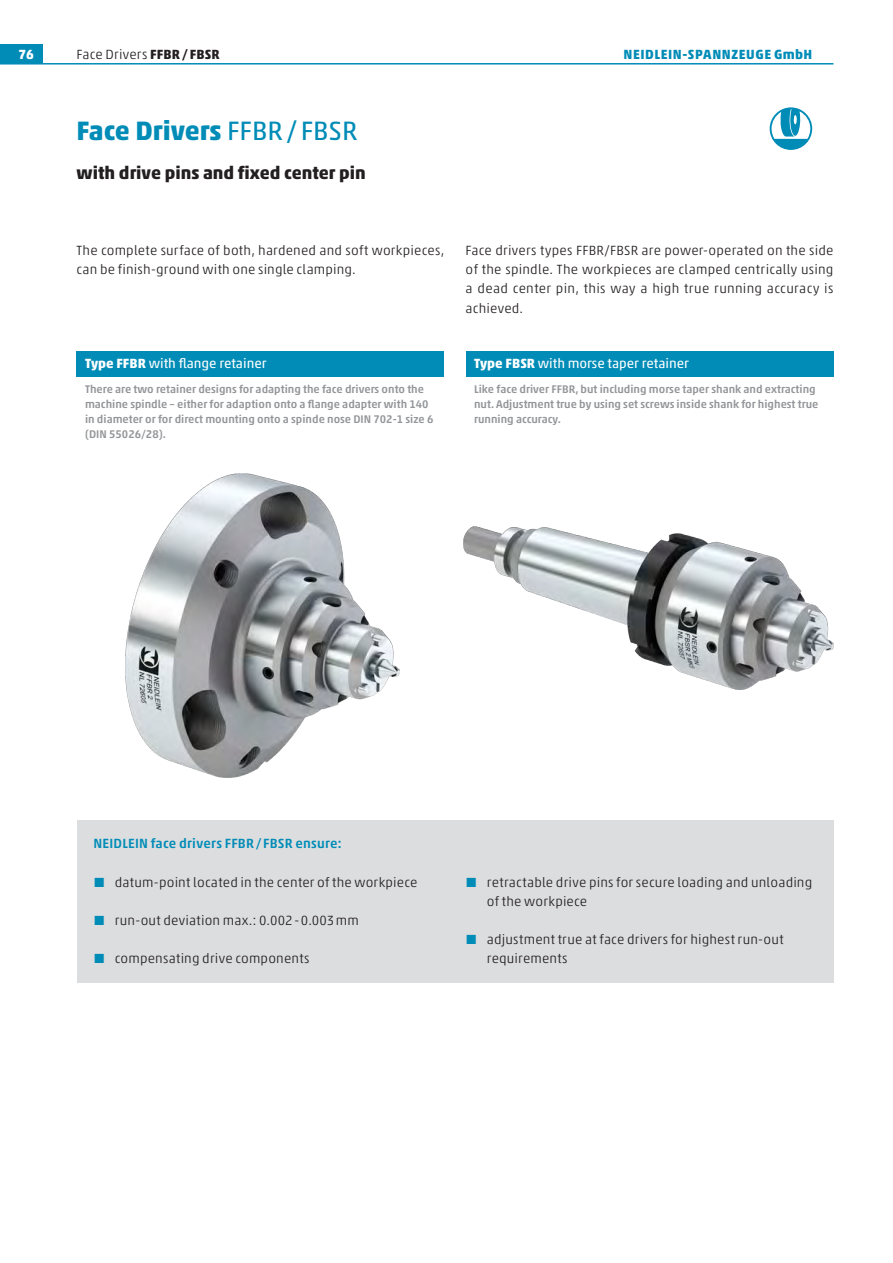
<style>
.page{position:relative;width:893px;height:1263px;background:#fff}
.page>*{position:absolute;margin:0;border:0;box-sizing:border-box;transform-origin:0 0}
._1_Headline_18pt_ENG{font:700 27px "Akko Std";color:#008cb7}
.Subhead_12pt{font:700 18px "Akko Std";color:#231f20}
.Fließtext_9pt_ENGLIS{font:300 13.5px/19.2px "Akko Std";letter-spacing:.015em;color:#231f20}
.Balken_9pt_weiß{font:13.5px "Akko Std";color:#fff}
.Kasten_Headline_9pt{font:500 13.5px "Akko Std";letter-spacing:.015em;color:#008cb7}
.t1{font:700 13.5px "Akko Std";letter-spacing:.04em;color:#008cb7}
.Unterrubrik_9pt{font:300 13.5px "Akko Std";letter-spacing:.015em;color:#231f20}
.t2{font:700 13.5px "Akko Std";color:#fff}
.Bildcopy_7_5pt_grau{font:500 11.25px/15px "Akko Std";color:#939598}
.s1{font-weight:700}
.s2{font-weight:400}
.s3{font-family:"The Sans LP3 Lig";font-weight:400;color:#008cb7}
</style>
<div class="page">
<div style="left:0;top:45px;width:43px;height:19px;background:#008cb7"></div>
<hr style="left:0;top:63px;width:833px;height:2px;background:#008cb7">
<div style="left:77px;top:351px;width:367px;height:25px;background:#008cb7"></div>
<div style="left:466px;top:351px;width:367px;height:25px;background:#008cb7"></div>
<svg style="left:770px;top:107px;width:42px;height:43px"></svg>
<img style="left:463px;top:526px;width:370px;height:163px">
<img style="left:125px;top:474px;width:275px;height:304px">
<div style="left:77px;top:820px;width:756px;height:162px;background:#dcdddf"></div>
<p class="t2" style="left:18px;top:46px;width:17px">76</p>
<p class="Unterrubrik_9pt" style="left:77px;top:46px;width:145px">Face Drivers <span class="s1">FFBR/ FBSR</span></p>
<p class="t1" style="left:623px;top:46px;width:190px">NEIDLEIN-SPANNZEUGE GmbH</p>
<p class="_1_Headline_18pt_ENG" style="left:77px;top:114px;width:283px">Face Drivers <span class="s2">FFBR/ FBSR</span></p>
<p class="Subhead_12pt" style="left:77px;top:161px;width:291px">with drive pins and fixed center pin</p>
<p class="Fließtext_9pt_ENGLIS" style="left:77px;top:241px;width:369px">The complete surface of both, hardened and soft workpieces, can be finish-ground with one single clamping.</p>
<p class="Fließtext_9pt_ENGLIS" style="left:466px;top:241px;width:369px;text-align:justify">Face drivers types FFBR/FBSR are power-operated on the side of the spindle. The workpieces are clamped centrically using a dead center pin, this way a high true running accuracy is achieved.</p>
<p class="Balken_9pt_weiß" style="left:85px;top:355px;width:183px"><span class="s1">Type FFBR</span> with flange retainer</p>
<p class="Balken_9pt_weiß" style="left:474px;top:355px;width:216px"><span class="s1">Type FBSR</span> with morse taper retainer</p>
<p class="Bildcopy_7_5pt_grau" style="left:474px;top:382px;width:346px">Like face driver FFBR, but including morse taper shank and extracting nut. Adjustment true by using set screws inside shank for highest true running accuracy.</p>
<p class="Bildcopy_7_5pt_grau" style="left:85px;top:382px;width:350px">There are two retainer designs for adapting the face drivers onto the machine spindle – either for adaption onto a flange adapter with 140 in diameter or for direct mounting onto a spinde nose DIN 702-1 size 6 (DIN 55026/28).</p>
<p class="Kasten_Headline_9pt" style="left:94px;top:835px;width:250px">NEIDLEIN face drivers FFBR/ FBSR ensure:</p>
<p class="Fließtext_9pt_ENGLIS" style="left:94px;top:872px;width:325px"><span class="s3">■</span> datum-point located in the center of the workpiece</p>
<p class="Fließtext_9pt_ENGLIS" style="left:94px;top:910px;width:267px"><span class="s3">■</span> run-out deviation max.: 0.002-0.003mm</p>
<p class="Fließtext_9pt_ENGLIS" style="left:94px;top:949px;width:217px"><span class="s3">■</span> compensating drive components</p>
<p class="Fließtext_9pt_ENGLIS" style="left:487px;top:872px;width:327px;text-indent:-21px"><span class="s3">■</span> retractable drive pins for secure loading and unloading of the workpiece</p>
<p class="Fließtext_9pt_ENGLIS" style="left:487px;top:930px;width:298px;text-indent:-21px"><span class="s3">■</span> adjustment true at face drivers for highest run-out requirements</p>
</div>
